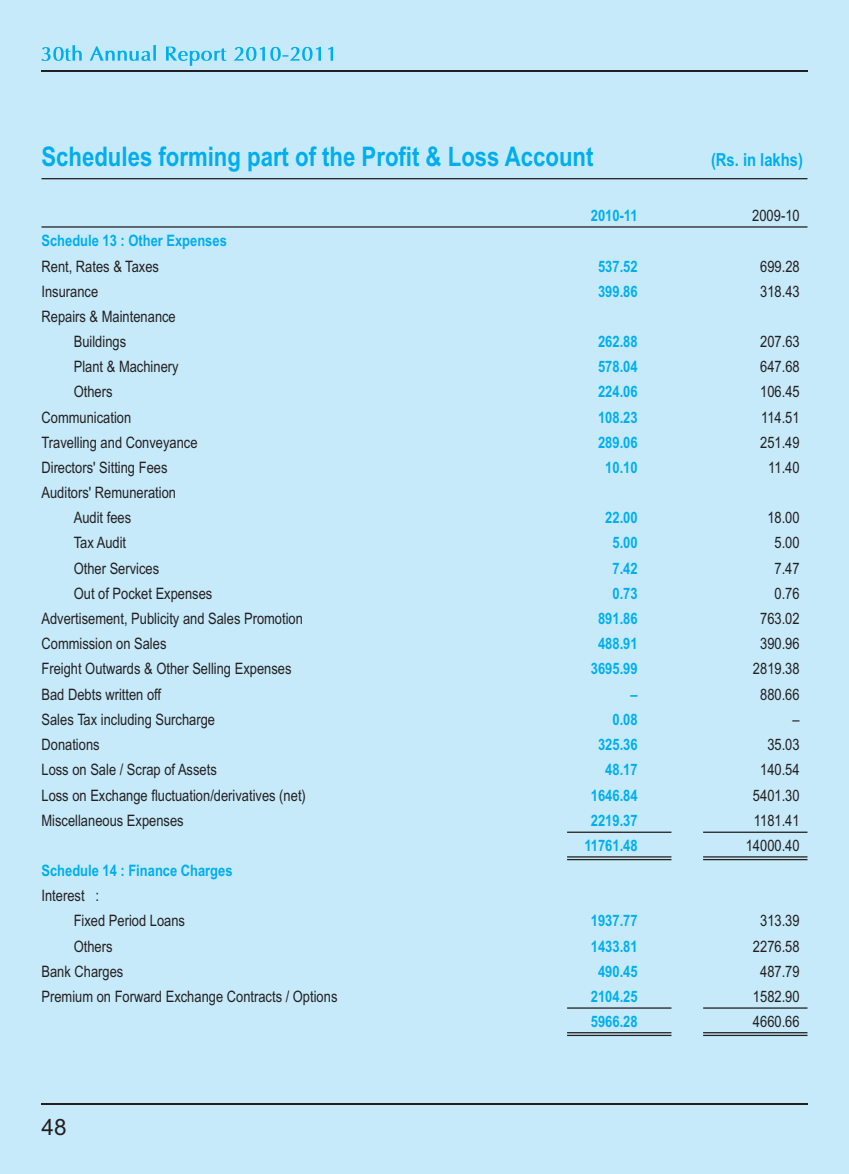
<style>
.page{position:relative;width:849px;height:1174px;background:#fff}
.page>*{position:absolute;margin:0;border:0;box-sizing:border-box;transform-origin:0 0}
.t1{font:700 27px "Arial Narrow";color:#00aeef}
.t2{font:22.5px "Arial";color:#231f20}
.t3{font:700 18px "Arial Narrow";color:#00aeef}
.t4{font:15.75px/25.2px "Arial Narrow";color:#231f20}
.t5{font:700 15.75px/25.2px "Arial Narrow";color:#00aeef;text-align:center}
</style>
<div class="page">
<div style="left:0;top:0;width:848px;height:1174px;background:#c6eafa"></div>
<svg style="left:41px;top:45px;width:185px;height:21px"></svg>
<svg style="left:234px;top:47px;width:99px;height:14px"></svg>
<hr style="left:41px;top:178px;width:766px;height:1px;background:#231f20">
<hr style="left:41px;top:226px;width:766px;height:2px;background:#231f20">
<hr style="left:703px;top:831px;width:104px;height:2px;background:#231f20">
<hr style="left:567px;top:831px;width:104px;height:2px;background:#231f20">
<hr style="left:703px;top:856px;width:104px;height:1px;background:#231f20">
<hr style="left:567px;top:856px;width:104px;height:1px;background:#231f20">
<hr style="left:703px;top:859px;width:104px;height:1px;background:#231f20">
<hr style="left:567px;top:859px;width:104px;height:1px;background:#231f20">
<hr style="left:703px;top:1007px;width:104px;height:1px;background:#231f20">
<hr style="left:567px;top:1007px;width:104px;height:1px;background:#231f20">
<hr style="left:703px;top:1032px;width:104px;height:1px;background:#231f20">
<hr style="left:567px;top:1032px;width:104px;height:1px;background:#231f20">
<hr style="left:703px;top:1034px;width:104px;height:2px;background:#231f20">
<hr style="left:567px;top:1034px;width:104px;height:2px;background:#231f20">
<hr style="left:41px;top:70px;width:766px;height:1px;background:#231f20">
<hr style="left:41px;top:1103px;width:766px;height:2px;background:#231f20">
<h1 class="t1" style="left:41px;top:146px;width:553px">Schedules forming part of the Profit &amp; Loss Account</h1>
<p class="t3" style="left:710px;top:152px;width:93px">(Rs. in lakhs)</p>
<p class="t5" style="left:590px;top:204px;width:48px">2010-11</p>
<p class="t5" style="left:41px;top:230px;width:187px">Schedule 13 : Other Expenses</p>
<p class="t5" style="left:598px;top:255px;width:41px;text-align:left">537.52<br>399.86</p>
<p class="t5" style="left:598px;top:330px;width:41px">262.88<br>578.04<br>224.06<br>108.23<br>289.06<br>10.10</p>
<p class="t5" style="left:584px;top:506px;width:55px;text-align:right">22.00<br>5.00<br>7.42<br>0.73<br>891.86<br>488.91<br>3695.99 –<br>0.08<br>325.36<br>48.17<br>1646.84<br>2219.37<br>11761.48</p>
<p class="t5" style="left:41px;top:859px;width:192px">Schedule 14 : Finance Charges</p>
<p class="t5" style="left:590px;top:909px;width:48px">1937.77<br>1433.81<br>490.45<br>2104.25<br>5966.28</p>
<p class="t4" style="left:752px;top:204px;width:49px">2009-10</p>
<p class="t4" style="left:41px;top:255px;width:119px">Rent, Rates &amp; Taxes</p>
<p class="t4" style="left:760px;top:255px;width:41px">699.28</p>
<p class="t4" style="left:41px;top:280px;width:58px">Insurance</p>
<p class="t4" style="left:760px;top:280px;width:41px">318.43</p>
<p class="t4" style="left:74px;top:305px;width:103px;text-indent:-32px">Repairs &amp; Maintenance<br>Buildings</p>
<p class="t4" style="left:760px;top:330px;width:41px">207.63</p>
<p class="t4" style="left:74px;top:355px;width:106px">Plant &amp; Machinery</p>
<p class="t4" style="left:760px;top:355px;width:41px">647.68</p>
<p class="t4" style="left:74px;top:381px;width:40px">Others</p>
<p class="t4" style="left:760px;top:381px;width:41px">106.45</p>
<p class="t4" style="left:41px;top:406px;width:91px">Communication</p>
<p class="t4" style="left:760px;top:406px;width:40px">114.51</p>
<p class="t4" style="left:41px;top:431px;width:158px">Travelling and Conveyance</p>
<p class="t4" style="left:760px;top:431px;width:41px">251.49</p>
<p class="t4" style="left:41px;top:456px;width:127px">Directors' Sitting Fees</p>
<p class="t4" style="left:768px;top:456px;width:33px">11.40</p>
<p class="t4" style="left:74px;top:481px;width:104px;text-indent:-32px">Auditors' Remuneration<br>Audit fees</p>
<p class="t4" style="left:767px;top:506px;width:34px">18.00</p>
<p class="t4" style="left:74px;top:532px;width:54px">Tax Audit</p>
<p class="t4" style="left:774px;top:532px;width:27px">5.00</p>
<p class="t4" style="left:74px;top:557px;width:87px">Other Services</p>
<p class="t4" style="left:774px;top:557px;width:27px">7.47</p>
<p class="t4" style="left:74px;top:582px;width:140px">Out of Pocket Expenses</p>
<p class="t4" style="left:774px;top:582px;width:27px">0.76</p>
<p class="t4" style="left:41px;top:607px;width:263px">Advertisement, Publicity and Sales Promotion</p>
<p class="t4" style="left:760px;top:607px;width:41px">763.02</p>
<p class="t4" style="left:41px;top:632px;width:126px">Commission on Sales</p>
<p class="t4" style="left:760px;top:632px;width:41px">390.96</p>
<p class="t4" style="left:41px;top:658px;width:251px">Freight Outwards &amp; Other Selling Expenses</p>
<p class="t4" style="left:752px;top:658px;width:48px">2819.38</p>
<p class="t4" style="left:41px;top:683px;width:121px">Bad Debts written off</p>
<p class="t4" style="left:760px;top:683px;width:41px">880.66</p>
<p class="t4" style="left:41px;top:708px;width:175px">Sales Tax including Surcharge</p>
<p class="t4" style="left:792px;top:708px;width:9px">–</p>
<p class="t4" style="left:41px;top:733px;width:60px">Donations</p>
<p class="t4" style="left:767px;top:733px;width:34px">35.03</p>
<p class="t4" style="left:41px;top:758px;width:177px">Loss on Sale / Scrap of Assets</p>
<p class="t4" style="left:760px;top:758px;width:41px">140.54</p>
<p class="t4" style="left:41px;top:784px;width:266px">Loss on Exchange fluctuation/derivatives (net)</p>
<p class="t4" style="left:752px;top:784px;width:48px">5401.30</p>
<p class="t4" style="left:41px;top:809px;width:144px">Miscellaneous Expenses</p>
<p class="t4" style="left:745px;top:809px;width:55px;text-align:center">1181.41<br>14000.40</p>
<p class="t4" style="left:74px;top:884px;width:113px;text-indent:-32px">Interest :<br>Fixed Period Loans</p>
<p class="t4" style="left:760px;top:909px;width:41px">313.39</p>
<p class="t4" style="left:74px;top:935px;width:40px">Others</p>
<p class="t4" style="left:752px;top:935px;width:48px">2276.58</p>
<p class="t4" style="left:41px;top:960px;width:83px">Bank Charges</p>
<p class="t4" style="left:760px;top:960px;width:41px">487.79</p>
<p class="t4" style="left:41px;top:985px;width:297px">Premium on Forward Exchange Contracts / Options</p>
<p class="t4" style="left:752px;top:985px;width:48px">1582.90<br>4660.66</p>
<h2 class="t2" style="left:41px;top:1119px;width:27px">48</h2>
</div>
